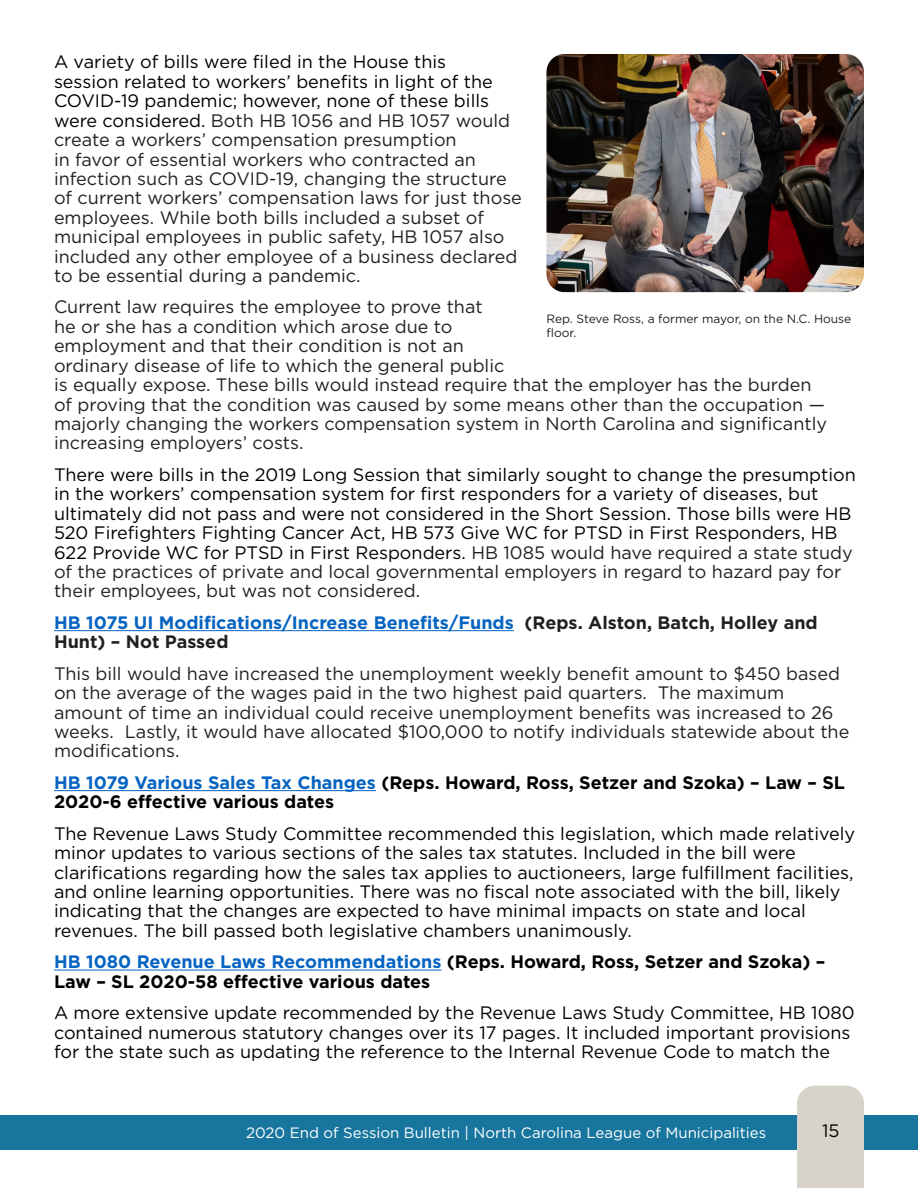
<style>
.page{position:relative;width:918px;height:1188px;background:#fff}
.page>*{position:absolute;margin:0;border:0;box-sizing:border-box;transform-origin:0 0}
.t1{font:18px/19.5px "Gotham";color:#231f20}
.t2{font:18px/19.5px "Gotham";color:#000}
.t3{font:700 18px/19.5px "Gotham";color:#000}
.t4{font:700 18px/19.5px "Gotham";color:#0563c1}
.t5{font:18px "Gotham";color:#040503}
.t6{font:15px "Gotham";color:#fff}
.t7{font:12px/14.4px "Gotham";color:#231f20}
.s1{color:#000}
.s2{color:#231f20}
.s3{color:#0563c1}
</style>
<div class="page">
<div style="left:0;top:1115px;width:918px;height:35px;background:#17759e"></div>
<div style="left:797px;top:1086px;width:67px;height:102px;background:#d7d3cb"></div>
<hr style="left:54px;top:630px;width:460px;height:1px;background:#0563c1">
<hr style="left:54px;top:790px;width:322px;height:1px;background:#0563c1">
<hr style="left:54px;top:970px;width:387px;height:1px;background:#0563c1">
<img style="left:546px;top:54px;width:318px;height:238px">
<p class="t1" style="left:54px;top:52px;width:469px"><span class="s1">A variety of bills were filed in the House this<br>session related to workers’ benefits in light of the COVID-19 pandemic; however, none of these bills were considered.</span> Both HB 1056 and HB 1057 would create a workers’ compensation presumption<br>in favor of essential workers who contracted an infection such as COVID-19, changing the structure of current workers’ compensation laws for just those employees. While both bills included a subset of municipal employees in public safety, HB 1057 also included any other employee of a business declared to be essential during a pandemic.</p>
<p class="t1" style="left:54px;top:297px;width:775px">Current law requires the employee to prove that<br>he or she has a condition which arose due to<br>employment and that their condition is not an<br>ordinary disease of life to which the general public<br>is equally expose. These bills would instead require that the employer has the burden of proving that the condition was caused by some means other than the occupation — majorly changing the workers compensation system in North Carolina and significantly increasing employers’ costs.</p>
<p class="t2" style="left:54px;top:464px;width:803px">There were bills in the 2019 Long Session that similarly sought to change the presumption in the workers’ compensation system for first responders for a variety of diseases, but ultimately did not pass and were not considered in the Short Session. Those bills were HB 520 Firefighters Fighting Cancer Act, HB 573 Give WC for PTSD in First Responders, HB 622 Provide WC for PTSD in First Responders. <span class="s2">HB 1085 would have required a state study of the practices of private and local governmental employers in regard to hazard pay for their employees, but was not considered.</span></p>
<p class="t4" style="left:54px;top:613px;width:765px">HB 1075 UI Modifications/Increase Benefits/Funds <span class="s2">(Reps. Alston, Batch, Holley and<br>Hunt) – Not Passed</span></p>
<p class="t1" style="left:54px;top:663px;width:797px">This bill would have increased the unemployment weekly benefit amount to $450 based on the average of the wages paid in the two highest paid quarters. The maximum amount of time an individual could receive unemployment benefits was increased to 26 weeks. Lastly, it would have allocated $100,000 to notify individuals statewide about the modifications.</p>
<p class="t3" style="left:54px;top:773px;width:793px"><span class="s3">HB 1079 Various Sales Tax Changes</span> (Reps. Howard, Ross, Setzer and Szoka) – Law – SL<br>2020-6 effective various dates</p>
<p class="t2" style="left:54px;top:823px;width:803px">The Revenue Laws Study Committee recommended this legislation, which made relatively minor updates to various sections of the sales tax statutes. Included in the bill were clarifications regarding how the sales tax applies to auctioneers, large fulfillment facilities, and online learning opportunities. There was no fiscal note associated with the bill, likely indicating that the changes are expected to have minimal impacts on state and local revenues. The bill passed both legislative chambers unanimously.</p>
<p class="t3" style="left:54px;top:952px;width:773px"><span class="s3">HB 1080 Revenue Laws Recommendations</span> (Reps. Howard, Ross, Setzer and Szoka) –<br>Law – SL 2020-58 effective various dates</p>
<p class="t2" style="left:54px;top:1003px;width:802px">A more extensive update recommended by the Revenue Laws Study Committee, HB 1080 contained numerous statutory changes over its 17 pages. It included important provisions for the state such as updating the reference to the Internal Revenue Code to match the</p>
<p class="t7" style="left:546px;top:311px;width:306px">Rep. Steve Ross, a former mayor, on the N.C. House floor.</p>
<p class="t6" style="left:246px;top:1123px;width:522px">2020 End of Session Bulletin | North Carolina League of Municipalities</p>
<p class="t5" style="left:822px;top:1119px;width:19px">15</p>
</div>
